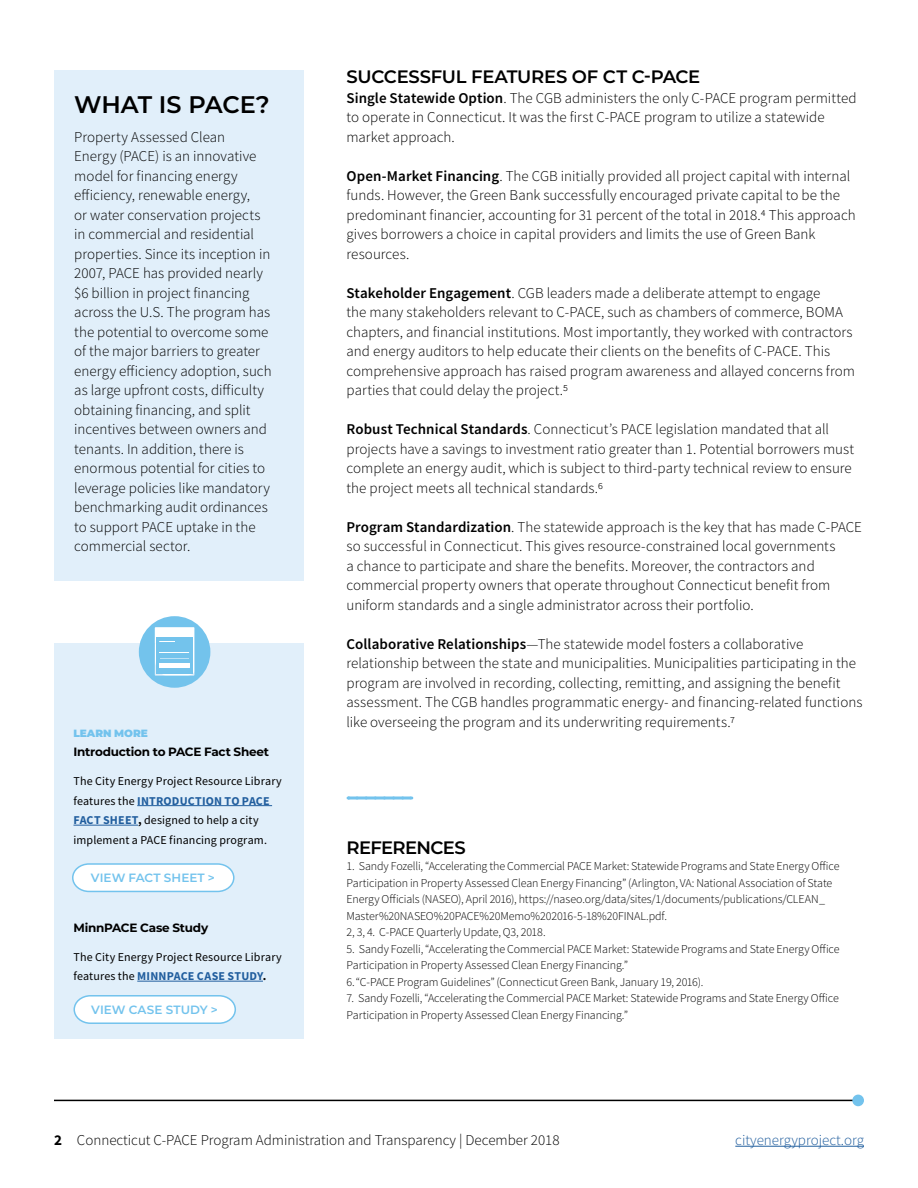
<style>
.page{position:relative;width:918px;height:1188px;background:#fff}
.page>*{position:absolute;margin:0;border:0;box-sizing:border-box;transform-origin:0 0}
.Callout_Header_2{font:600 24px "Montserrat";letter-spacing:-.01em;color:#000}
.Body_Subhead{font:600 18px "Montserrat";letter-spacing:-.015em;color:#000}
.References_Head{font:600 18px "Montserrat";letter-spacing:-.035em;color:#000}
.Body{font:300 15px/19.5px "Source Sans Pro";color:#000}
.t1{font:300 15px "Source Sans Pro";color:#215e9e}
.References{font:300 12px/16.5px "Source Sans Pro";letter-spacing:-.01em;color:#000}
.report-ce-body{font:12px/19.5px "Source Sans Pro";letter-spacing:.01em;color:#000}
.report-ce-sub-a{font:700 12px "Montserrat";letter-spacing:-.02em;color:#000}
.Callout_Main{font:600 12px "Montserrat";letter-spacing:.005em;color:#73c3ed}
.report-ce-head-blue{font:900 10.5px "Montserrat";color:#73c3ed}
.s1{font-weight:700;color:#215e9e}
.s2{font-weight:700}
.s3{font-weight:600}
</style>
<div class="page">
<div style="left:54px;top:70px;width:250px;height:510px;background:#e1effa"></div>
<hr style="left:54px;top:1100px;width:805px;height:1px;background:#000">
<div style="left:852px;top:1095px;width:12px;height:11px;background:#73c3ed;border-radius:50%"></div>
<hr style="left:735px;top:1146px;width:129px;height:1px;background:#215e9e">
<svg style="left:349px;top:796px;width:8px;height:4px"></svg>
<svg style="left:357px;top:796px;width:55px;height:4px"></svg>
<div style="left:54px;top:643px;width:250px;height:396px;background:#e1effa"></div>
<hr style="left:137px;top:805px;width:135px;height:1px;background:#215e9e">
<hr style="left:74px;top:825px;width:64px;height:1px;background:#215e9e">
<hr style="left:137px;top:981px;width:126px;height:1px;background:#215e9e">
<svg style="left:72px;top:863px;width:163px;height:30px"></svg>
<svg style="left:73px;top:995px;width:163px;height:29px"></svg>
<svg style="left:139px;top:616px;width:71px;height:72px"></svg>
<p class="Callout_Header_2" style="left:74px;top:88px;width:197px">WHAT IS PACE?</p>
<p class="Body" style="left:74px;top:127px;width:199px">Property Assessed Clean<br>Energy (PACE) is an innovative model for financing energy efficiency, renewable energy,<br>or water conservation projects in commercial and residential properties. Since its inception in<br>2007, PACE has provided nearly $6 billion in project financing across the U.S. The program has the potential to overcome some of the major barriers to greater energy efficiency adoption, such as large upfront costs, difficulty obtaining financing, and split incentives between owners and tenants. In addition, there is enormous potential for cities to leverage policies like mandatory benchmarking audit ordinances to support PACE uptake in the commercial sector.</p>
<p class="report-ce-head-blue" style="left:74px;top:725px;width:76px">LEARN MORE</p>
<p class="report-ce-sub-a" style="left:74px;top:743px;width:197px">Introduction to PACE Fact Sheet</p>
<p class="report-ce-body" style="left:74px;top:771px;width:210px">The City Energy Project Resource Library features the <span class="s1">INTRODUCTION TO PACE FACT SHEET</span><span class="s2">,</span> designed to help a city implement a PACE financing program.</p>
<p class="Callout_Main" style="left:91px;top:869px;width:126px">VIEW FACT SHEET &gt;</p>
<p class="report-ce-sub-a" style="left:74px;top:919px;width:136px">MinnPACE Case Study</p>
<p class="report-ce-body" style="left:74px;top:947px;width:210px">The City Energy Project Resource Library features the <span class="s1">MINNPACE CASE STUDY</span><span class="s2">.</span></p>
<p class="Callout_Main" style="left:91px;top:1001px;width:128px">VIEW CASE STUDY &gt;</p>
<p class="Body_Subhead" style="left:346px;top:64px;width:355px">SUCCESSFUL FEATURES OF CT C-PACE</p>
<p class="Body" style="left:346px;top:88px;width:512px"><span class="s3">Single Statewide Option</span>. The CGB administers the only C-PACE program permitted to operate in Connecticut. It was the first C-PACE program to utilize a statewide market approach.</p>
<p class="Body" style="left:346px;top:166px;width:511px"><span class="s3">Open-Market Financing</span>. The CGB initially provided all project capital with internal funds. However, the Green Bank successfully encouraged private capital to be the predominant financier, accounting for 31 percent of the total in 2018.4 This approach gives borrowers a choice in capital providers and limits the use of Green Bank resources.</p>
<p class="Body" style="left:346px;top:283px;width:510px"><span class="s3">Stakeholder Engagement</span>. CGB leaders made a deliberate attempt to engage<br>the many stakeholders relevant to C-PACE, such as chambers of commerce, BOMA chapters, and financial institutions. Most importantly, they worked with contractors and energy auditors to help educate their clients on the benefits of C-PACE. This comprehensive approach has raised program awareness and allayed concerns from parties that could delay the project.5</p>
<p class="Body" style="left:346px;top:420px;width:509px"><span class="s3">Robust Technical Standards</span>. Connecticut’s PACE legislation mandated that all projects have a savings to investment ratio greater than 1. Potential borrowers must complete an energy audit, which is subject to third-party technical review to ensure the project meets all technical standards.6</p>
<p class="Body" style="left:346px;top:517px;width:517px"><span class="s3">Program Standardization</span>. The statewide approach is the key that has made C-PACE so successful in Connecticut. This gives resource-constrained local governments<br>a chance to participate and share the benefits. Moreover, the contractors and commercial property owners that operate throughout Connecticut benefit from uniform standards and a single administrator across their portfolio.</p>
<p class="Body" style="left:346px;top:634px;width:518px"><span class="s3">Collaborative Relationships</span>—The statewide model fosters a collaborative relationship between the state and municipalities. Municipalities participating in the program are involved in recording, collecting, remitting, and assigning the benefit assessment. The CGB handles programmatic energy- and financing-related functions like overseeing the program and its underwriting requirements.7</p>
<p class="References_Head" style="left:346px;top:834px;width:121px">REFERENCES</p>
<p class="References" style="left:346px;top:858px;width:495px">1. Sandy Fozelli, “Accelerating the Commercial PACE Market: Statewide Programs and State Energy Office Participation in Property Assessed Clean Energy Financing” (Arlington, VA: National Association of State Energy Officials (NASEO), April 2016), https://naseo.org/data/sites/1/documents/publications/CLEAN_ Master%20NASEO%20PACE%20Memo%202016-5-18%20FINAL.pdf.</p>
<p class="References" style="left:346px;top:924px;width:201px">2, 3, 4. C-PACE Quarterly Update, Q3, 2018.</p>
<p class="References" style="left:346px;top:940px;width:495px">5. Sandy Fozelli, “Accelerating the Commercial PACE Market: Statewide Programs and State Energy Office<br>Participation in Property Assessed Clean Energy Financing.”</p>
<p class="References" style="left:346px;top:973px;width:358px">6.“C-PACE Program Guidelines” (Connecticut Green Bank, January 19, 2016).</p>
<p class="References" style="left:346px;top:990px;width:494px">7. Sandy Fozelli, “Accelerating the Commercial PACE Market: Statewide Programs and State Energy Office<br>Participation in Property Assessed Clean Energy Financing.”</p>
<p class="Body" style="left:54px;top:1130px;width:507px"><span class="s2">2</span> Connecticut C-PACE Program Administration and Transparency | December 2018</p>
<p class="t1" style="left:735px;top:1131px;width:130px">cityenergyproject.org</p>
</div>
